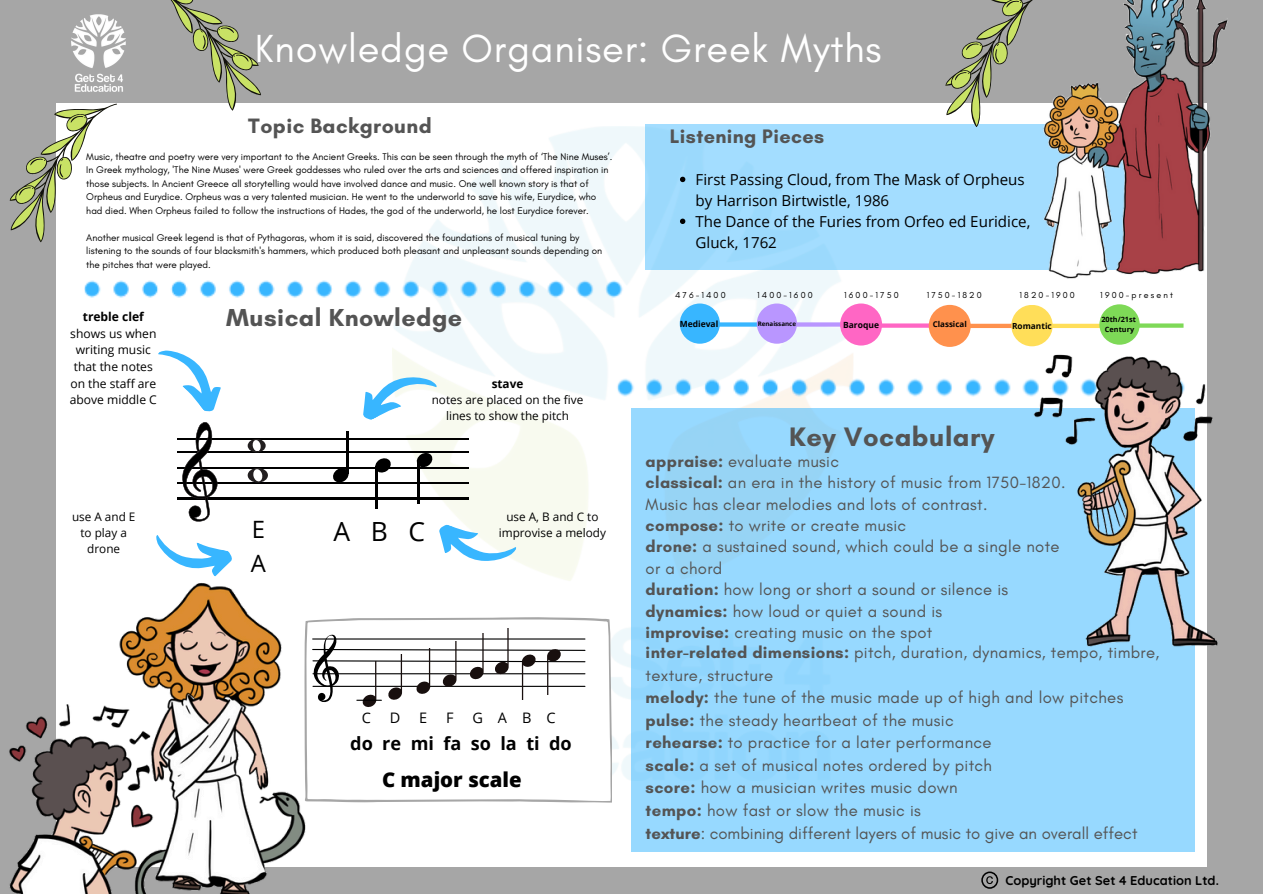
<style>
.page{position:relative;width:1263px;height:894px;background:#fff}
.page>*{position:absolute;margin:0;border:0;box-sizing:border-box;transform-origin:0 0}
.t1{font:39.9px "Glacial Indifference";letter-spacing:.02em;color:#fff}
.t2{font:700 27.15px "Glacial Indifference";letter-spacing:.02em;color:#545454}
.t3{font:26.4px "Open Sans";color:#000}
.t4{font:700 25.05px "Glacial Indifference";letter-spacing:.02em;color:#545454}
.t5{font:23.85px "Open Sans";color:#000}
.t6{font:700 21.15px "Glacial Indifference";letter-spacing:.02em;color:#545454}
.t7{font:800 20.4px "Open Sans";color:#000}
.t8{font:700 19.95px "Glacial Indifference";letter-spacing:.02em;color:#545454}
.t9{font:700 18.15px "Open Sans";color:#000}
.t10{font:16.65px/21.3px "Glacial Indifference";letter-spacing:.02em;color:#545454}
.t11{font:16.65px "Glacial Indifference";color:#545454}
.t12{font:15.15px/21px "Open Sans";color:#000}
.t13{font:14.55px "Open Sans";color:#000}
.t14{font:700 12.75px "Quicksand";color:#000}
.t15{font:12.15px/16.6px "Open Sans";color:#000;text-align:center}
.t16{font:700 12.15px "Open Sans";color:#000}
.t17{font:11.7px/16.2px "Open Sans";color:#000;text-align:center}
.t18{font:700 11.7px "Open Sans";color:#000}
.t19{font:9.9px/13.5px "Glacial Indifference";color:#000}
.t20{font:8.85px "Glacial Indifference";letter-spacing:.245em;color:#000}
.t21{font:700 8.55px "Open Sans";color:#000}
.t22{font:700 8.4px "Open Sans";color:#000}
.t23{font:700 7.95px "Open Sans";color:#000}
.t24{font:700 7.35px/10.2px "Open Sans";color:#000;text-align:center}
.t25{font:700 6.15px "Open Sans";color:#000}
.s1{font-weight:700}
</style>
<div class="page">
<div style="left:0;top:0;width:1263px;height:893px;background:#a6a6a6"></div>
<div style="left:56px;top:103px;width:1150px;height:763px;background:#fff"></div>
<img style="left:393px;top:126px;width:460px;height:654px">
<svg style="left:84px;top:260px;width:547px;height:58px"></svg>
<svg style="left:631px;top:260px;width:14px;height:58px"></svg>
<div style="left:585px;top:358px;width:33px;height:58px;background:linear-gradient(to bottom,#f0f8fb,#feffff)"></div>
<svg style="left:617px;top:358px;width:335px;height:58px"></svg>
<div style="left:631px;top:407px;width:563px;height:444px;background:#97d9ff"></div>
<div style="left:646px;top:124px;width:533px;height:145px;background:#a3ddff"></div>
<hr style="left:177px;top:451px;width:292px;height:1px;background:#000">
<hr style="left:177px;top:467px;width:292px;height:1px;background:#000">
<hr style="left:177px;top:482px;width:292px;height:1px;background:#000">
<hr style="left:178px;top:498px;width:291px;height:1px;background:#000">
<hr style="left:178px;top:438px;width:291px;height:1px;background:#000">
<hr style="left:417px;top:461px;width:3px;height:42px;background:#000">
<svg style="left:416px;top:452px;width:17px;height:15px"></svg>
<svg style="left:158px;top:350px;width:71px;height:172px"></svg>
<svg style="left:363px;top:364px;width:76px;height:58px"></svg>
<svg style="left:9px;top:103px;width:108px;height:140px"></svg>
<svg style="left:945px;top:0;width:71px;height:127px"></svg>
<svg style="left:170px;top:0;width:91px;height:111px"></svg>
<img style="left:961px;top:328px;width:257px;height:345px">
<img style="left:9px;top:583px;width:311px;height:310px">
<hr style="left:375px;top:466px;width:3px;height:43px;background:#000">
<svg style="left:374px;top:458px;width:18px;height:15px"></svg>
<hr style="left:346px;top:431px;width:3px;height:43px;background:#000">
<svg style="left:332px;top:468px;width:18px;height:14px"></svg>
<svg style="left:434px;top:523px;width:84px;height:48px"></svg>
<svg style="left:248px;top:439px;width:18px;height:13px"></svg>
<svg style="left:248px;top:468px;width:20px;height:14px"></svg>
<svg style="left:156px;top:535px;width:76px;height:42px"></svg>
<img style="left:1016px;top:0;width:212px;height:284px">
<svg style="left:680px;top:177px;width:5px;height:5px"></svg>
<svg style="left:680px;top:218px;width:5px;height:6px"></svg>
<div style="left:757px;top:303px;width:40px;height:40px;background:#b996ff;border-radius:50%"></div>
<div style="left:840px;top:303px;width:42px;height:42px;background:#ff66c4;border-radius:50%"></div>
<div style="left:680px;top:303px;width:40px;height:40px;background:#38b6ff;border-radius:50%"></div>
<div style="left:929px;top:305px;width:42px;height:42px;background:#ff914d;border-radius:50%"></div>
<div style="left:1011px;top:305px;width:42px;height:41px;background:#ffde59;border-radius:50%"></div>
<div style="left:1099px;top:304px;width:41px;height:40px;background:#7ed957;border-radius:50%"></div>
<svg style="left:715px;top:312px;width:468px;height:26px"></svg>
<svg style="left:305px;top:617px;width:307px;height:185px"></svg>
<svg style="left:312px;top:628px;width:274px;height:79px"></svg>
<img style="left:71px;top:14px;width:54px;height:78px">
<svg style="left:981px;top:871px;width:17px;height:17px"></svg>
<p class="t1" style="left:255px;top:24px;width:628px">Knowledge Organiser: Greek Myths</p>
<p class="t6" style="left:248px;top:113px;width:185px">Topic Background</p>
<p class="t19" style="left:86px;top:150px;width:528px">Music, theatre and poetry were very important to the Ancient Greeks. This can be seen through the myth of ‘The Nine Muses’.<br>In Greek mythology, 'The Nine Muses' were Greek goddesses who ruled over the arts and sciences and offered inspiration in those subjects. In Ancient Greece all storytelling would have involved dance and music. One well known story is that of Orpheus and Eurydice. Orpheus was a very talented musician. He went to the underworld to save his wife, Eurydice, who had died. When Orpheus failed to follow the instructions of Hades, the god of the underworld, he lost Eurydice forever.</p>
<p class="t19" style="left:86px;top:230px;width:517px">Another musical Greek legend is that of Pythagoras, whom it is said, discovered the foundations of musical tuning by listening to the sounds of four blacksmith's hammers, which produced both pleasant and unpleasant sounds depending on the pitches that were played.</p>
<p class="t16" style="left:83px;top:308px;width:63px">treble clef</p>
<p class="t15" style="left:70px;top:324px;width:89px">shows us when writing music that the notes on the staff are above middle C</p>
<p class="t17" style="left:72px;top:508px;width:65px">use A and E to play a drone</p>
<p class="t4" style="left:226px;top:302px;width:237px">Musical Knowledge</p>
<p class="t18" style="left:492px;top:375px;width:33px">stave</p>
<p class="t17" style="left:432px;top:391px;width:153px">notes are placed on the five lines to show the pitch</p>
<p class="t17" style="left:506px;top:507px;width:94px">use A, B and C to</p>
<h3 class="t5" style="left:252px;top:513px;width:15px">E</h3>
<p class="t17" style="left:499px;top:524px;width:109px">improvise a melody</p>
<h3 class="t5" style="left:251px;top:546px;width:17px">A</h3>
<p class="t3" style="left:333px;top:513px;width:93px">ABC</p>
<p class="t13" style="left:362px;top:707px;width:11px">C</p>
<p class="t13" style="left:390px;top:707px;width:12px">D</p>
<p class="t13" style="left:419px;top:707px;width:10px">E</p>
<p class="t13" style="left:446px;top:707px;width:9px">F</p>
<p class="t13" style="left:472px;top:707px;width:85px">GABC</p>
<p class="t9" style="left:350px;top:730px;width:223px">do re mi fa so la ti do</p>
<p class="t7" style="left:382px;top:765px;width:141px">C major scale</p>
<p class="t8" style="left:670px;top:124px;width:156px">Listening Pieces</p>
<p class="t12" style="left:695px;top:168px;width:331px">First Passing Cloud, from The Mask of Orpheus by Harrison Birtwistle, 1986</p>
<p class="t12" style="left:695px;top:210px;width:336px">The Dance of the Furies from Orfeo ed Euridice,<br>Gluck, 1762</p>
<h3 class="t20" style="left:675px;top:290px;width:52px">476-1400</h3>
<p class="t20" style="left:757px;top:290px;width:57px">1400-1600</p>
<p class="t20" style="left:844px;top:290px;width:56px">1600-1750</p>
<p class="t20" style="left:1019px;top:289px;width:57px">1820-1900</p>
<p class="t20" style="left:1100px;top:289px;width:74px">1900-present</p>
<p class="t20" style="left:927px;top:289px;width:57px">1750-1820</p>
<p class="t21" style="left:680px;top:317px;width:40px">Medieval</p>
<p class="t25" style="left:758px;top:319px;width:40px">Renaissance</p>
<p class="t21" style="left:843px;top:318px;width:37px">Baroque</p>
<p class="t23" style="left:933px;top:319px;width:36px">Classical</p>
<p class="t22" style="left:1012px;top:319px;width:41px">Romantic</p>
<p class="t24" style="left:1101px;top:314px;width:36px">20th/21st<br>Century</p>
<p class="t2" style="left:789px;top:419px;width:207px">Key Vocabulary</p>
<h1 class="t10" style="left:646px;top:450px;width:195px"><span class="s1">appraise:</span> evaluate music</h1>
<p class="t10" style="left:646px;top:471px;width:421px"><span class="s1">classical:</span> an era in the history of music from 1750-1820.<br>Music has clear melodies and lots of contrast.</p>
<h5 class="t10" style="left:646px;top:514px;width:262px"><span class="s1">compose:</span> to write or create music</h5>
<p class="t10" style="left:646px;top:535px;width:415px"><span class="s1">drone:</span> a sustained sound, which could be a single note or a chord</p>
<p class="t10" style="left:646px;top:578px;width:364px"><span class="s1">duration:</span> how long or short a sound or silence is</p>
<p class="t10" style="left:646px;top:600px;width:298px"><span class="s1">dynamics:</span> how loud or quiet a sound is</p>
<p class="t10" style="left:646px;top:621px;width:288px"><span class="s1">improvise:</span> creating music on the spot</p>
<p class="t10" style="left:646px;top:641px;width:515px;line-height:22.5px"><span class="s1">inter-related dimensions:</span> pitch, duration, dynamics, tempo, timbre, texture, structure</p>
<p class="t10" style="left:646px;top:686px;width:479px"><span class="s1">melody:</span> the tune of the music made up of high and low pitches</p>
<p class="t10" style="left:646px;top:709px;width:310px"><span class="s1">pulse:</span> the steady heartbeat of the music</p>
<p class="t10" style="left:646px;top:731px;width:348px"><span class="s1">rehearse:</span> to practice for a later performance</p>
<p class="t10" style="left:646px;top:754px;width:348px"><span class="s1">scale:</span> a set of musical notes ordered by pitch</p>
<p class="t10" style="left:646px;top:776px;width:314px"><span class="s1">score:</span> how a musician writes music down</p>
<p class="t10" style="left:646px;top:799px;width:277px"><span class="s1">tempo:</span> how fast or slow the music is</p>
<p class="t11" style="left:646px;top:822px;width:493px"><span class="s1">texture</span>: combining different layers of music to give an overall effect</p>
<p class="t14" style="left:1005px;top:871px;width:215px">Copyright Get Set 4 Education Ltd.</p>
</div>
